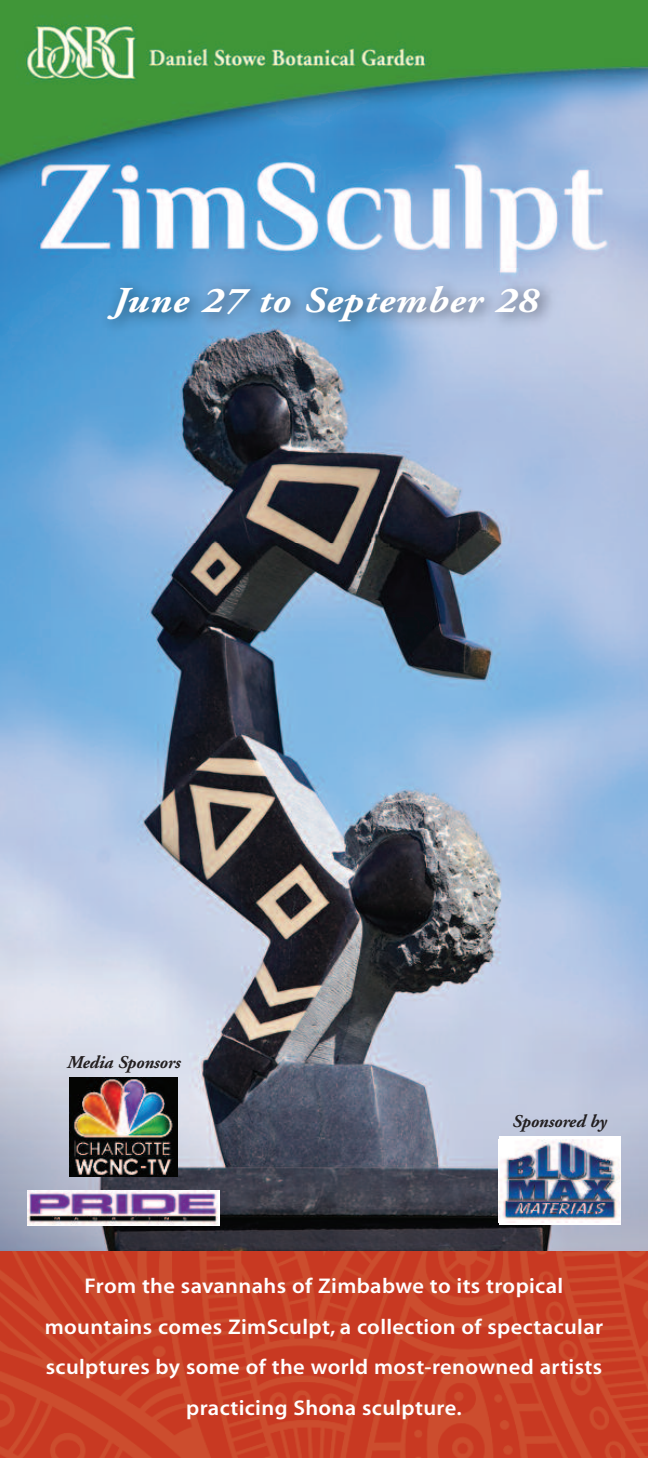
<style>
.page{position:relative;width:648px;height:1458px;background:#fff}
.page>*{position:absolute;margin:0;border:0;box-sizing:border-box;transform-origin:0 0}
.t1{font:italic 700 36.45px "Adobe Garamond";letter-spacing:.02em;color:#fff;scale:1.11 1}
.t2{font:21.38px/40.5px "Myriad MM 565 wt 600 wd";letter-spacing:.015em;color:#fff;text-align:center;scale:1.05 1}
.t3{font:italic 700 18px "Adobe Garamond";letter-spacing:-.01em;color:#231f20}
</style>
<div class="page">
<img style="left:0;top:0;width:648px;height:1251px">
<img style="left:13px;top:268px;width:632px;height:275px">
<img style="left:0;top:1251px;width:648px;height:207px">
<div style="left:27px;top:1190px;width:192px;height:36px;background:#fff"></div>
<img style="left:27px;top:1190px;width:191px;height:35px">
<div style="left:499px;top:1136px;width:121px;height:89px;background:#fff"></div>
<img style="left:499px;top:1140px;width:121px;height:82px">
<img style="left:70px;top:1078px;width:108px;height:98px">
<h1 class="t1" style="left:111px;top:286px;width:385px">June 27 to September 28</h1>
<p class="t3" style="left:66px;top:1055px;width:115px">Media Sponsors</p>
<p class="t3" style="left:512px;top:1114px;width:96px">Sponsored by</p>
<p class="t2" style="left:45px;top:1268px;width:533px">From the savannahs of Zimbabwe to its tropical mountains comes ZimSculpt, a collection of spectacular sculptures by some of the world most-renowned artists practicing Shona sculpture.</p>
</div>
